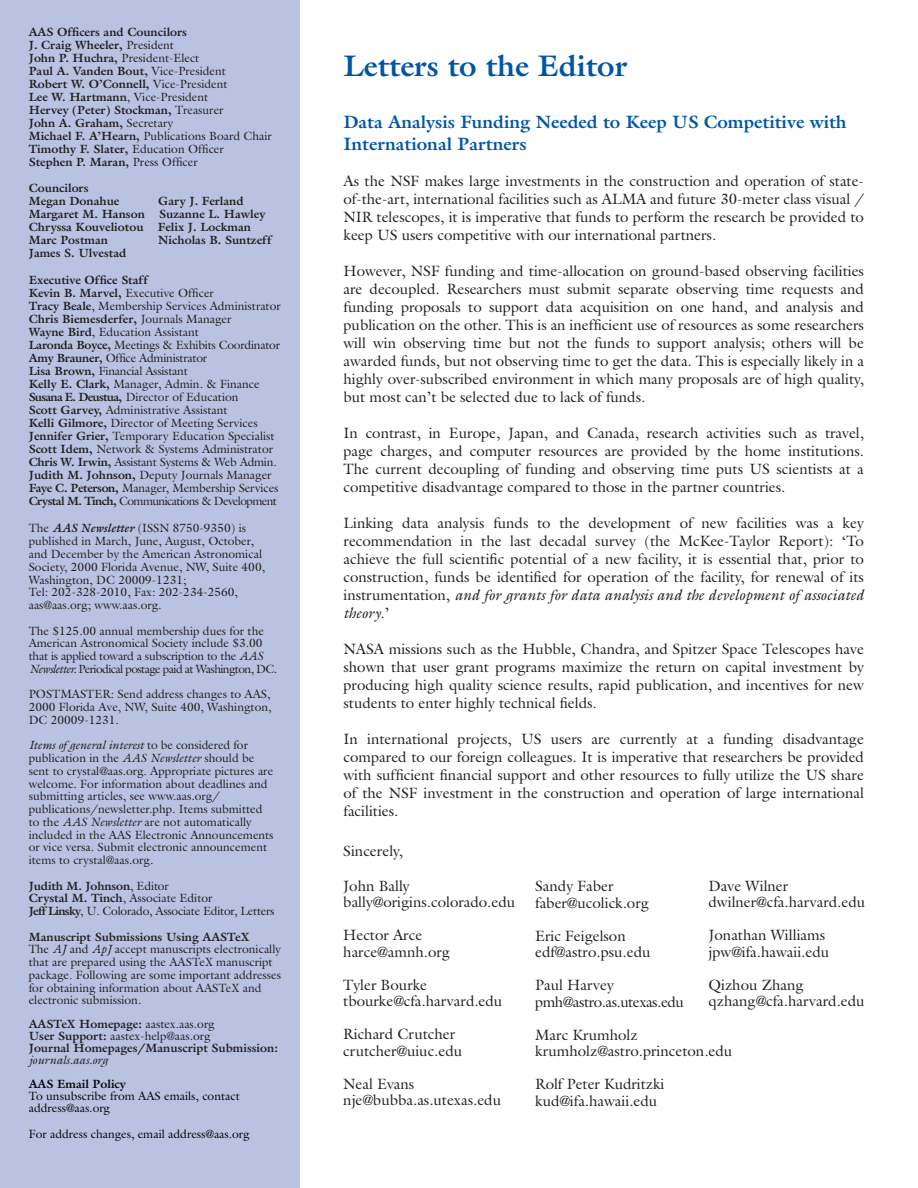
<style>
.page{position:relative;width:918px;height:1188px;background:#fff}
.page>*{position:absolute;margin:0;border:0;box-sizing:border-box;transform-origin:0 0}
.t1{font:700 30px "Galliard Std";color:#0155a5}
.t2{font:700 18px/21.6px "Galliard Std";color:#0155a5}
.t3{font:15px/18px "Galliard Std";color:#231f20}
.t4{font:15px/16.5px "Galliard Std";letter-spacing:-.03em;color:#231f20}
.t5{font:12px/12.8px "Galliard Std";color:#231f20}
.t6{font:700 12px/13px "Galliard Std";color:#231f20}
.t7{font:12px/12.8px "Galliard Std";letter-spacing:-.02em;color:#231f20}
.t8{font:12px/12px "Galliard Std";color:#040503}
.t9{font:italic 12px "Galliard Std";color:#231f20}
.t10{font:700 12px "Galliard Std";color:#040503}
.s1{font-weight:400}
.s2{font-weight:700}
.s3{font-weight:700;font-style:italic}
.s4{font-style:italic}
</style>
<div class="page">
<div style="left:0;top:0;width:300px;height:1188px;background:#b9c2e1"></div>
<p class="t6" style="left:29px;top:25px;width:245px">AAS Officers and Councilors<br>J. Craig Wheeler, <span class="s1">President<br></span>John P. Huchra, <span class="s1">President-Elect<br></span>Paul A. Vanden Bout, <span class="s1">Vice-President<br></span>Robert W. O’Connell, <span class="s1">Vice-President<br></span>Lee W. Hartmann<span class="s1">, Vice-President<br></span>Hervey (Peter) Stockman, <span class="s1">Treasurer<br></span>John A. Graham, <span class="s1">Secretary<br></span>Michael F. A’Hearn, <span class="s1">Publications Board Chair </span>Timothy F. Slater, <span class="s1">Education Officer<br></span>Stephen P. Maran, <span class="s1">Press Officer</span></p>
<p class="t6" style="left:29px;top:181px;width:92px">Councilors<br>Megan Donahue</p>
<p class="t6" style="left:29px;top:194px;width:238px;text-indent:130px">Gary J. Ferland<br>Margaret M. Hanson Suzanne L. Hawley<br>Chryssa Kouveliotou Felix J. Lockman<br>Marc Postman</p>
<p class="t6" style="left:158px;top:234px;width:115px">Nicholas B. Suntzeff</p>
<p class="t6" style="left:29px;top:240px;width:121px;line-height:26.1px">James S. Ulvestad<br>Executive Office Staff</p>
<p class="t5" style="left:29px;top:286px;width:254px"><span class="s2">Kevin B. Marvel,</span> Executive Officer<br><span class="s2">Tracy Beale</span>, Membership Services Administrator <span class="s2">Chris Biemesderfer,</span> Journals Manager<br><span class="s2">Wayne Bird</span>, Education Assistant<br><span class="s2">Laronda Boyce,</span> Meetings &amp; Exhibits Coordinator <span class="s2">Amy Brauner,</span> Office Administrator<br><span class="s2">Lisa Brown,</span> Financial Assistant<br><span class="s2">Kelly E. Clark,</span> Manager, Admin. &amp; Finance <span class="s2">Susana E. Deustua,</span> Director of Education<br><span class="s2">Scott Garvey,</span> Administrative Assistant<br><span class="s2">Kelli Gilmore,</span> Director of Meeting Services <span class="s2">Jennifer Grier,</span> Temporary Education Specialist <span class="s2">Scott Idem,</span> Network &amp; Systems Administrator <span class="s2">Chris W. Irwin,</span> Assistant Systems &amp; Web Admin.<br><span class="s2">Judith M. Johnson,</span> Deputy Journals Manager <span class="s2">Faye C. Peterson,</span> Manager, Membership Services <span class="s2">Crystal M. Tinch,</span> Communications &amp; Development</p>
<p class="t5" style="left:29px;top:521px;width:238px">The <span class="s3">AAS Newsletter</span> (ISSN 8750-9350) is published in March, June, August, October, and December by the American Astronomical Society, 2000 Florida Avenue, NW, Suite 400, Washington, DC 20009-1231;<br>Tel: 202-328-2010, Fax: 202-234-2560, aas@aas.org; www.aas.org.</p>
<p class="t5" style="left:29px;top:624px;width:250px">The $125.00 annual membership dues for the American Astronomical Society include $3.00 that is applied toward a subscription to the <span class="s4">AAS Newsletter.</span> Periodical postage paid at Washington, DC.</p>
<p class="t5" style="left:29px;top:688px;width:244px;text-align:justify">POSTMASTER: Send address changes to AAS, 2000 Florida Ave, NW, Suite 400, Washington, DC 20009-1231.</p>
<p class="t5" style="left:29px;top:739px;width:246px"><span class="s4">Items of general interest</span> to be considered for publication in the <span class="s4">AAS Newsletter</span> should be sent to crystal@aas.org. Appropriate pictures are welcome. For information about deadlines and submitting articles, see www.aas.org/ publications/newsletter.php. Items submitted to the <span class="s4">AAS Newsletter</span> are not automatically included in the AAS Electronic Announcements or vice versa. Submit electronic announcement items to crystal@aas.org.</p>
<p class="t7" style="left:29px;top:879px;width:247px"><span class="s2">Judith M. Johnson</span>, Editor<br><span class="s2">Crystal M. Tinch</span>, Associate Editor<br><span class="s2">Jeff Linsky</span>, U. Colorado, Associate Editor, Letters</p>
<p class="t5" style="left:29px;top:930px;width:254px"><span class="s2">Manuscript Submissions Using AASTeX<br></span>The <span class="s4">AJ</span> and <span class="s4">ApJ</span> accept manuscripts electronically that are prepared using the AASTeX manuscript package. Following are some important addresses for obtaining information about AASTeX and electronic submission.</p>
<p class="t6" style="left:29px;top:1018px;width:251px;line-height:12px">AASTeX Homepage: <span class="s1">aastex.aas.org<br></span>User Support: <span class="s1">aastex-help@aas.org<br></span>Journal Homepages/Manuscript Submission:</p>
<p class="t9" style="left:29px;top:1053px;width:81px">journals.aas.org</p>
<p class="t10" style="left:29px;top:1077px;width:99px">AAS Email Policy</p>
<p class="t8" style="left:29px;top:1090px;width:213px">To unsubscribe from AAS emails, contact address@aas.org</p>
<p class="t8" style="left:29px;top:1127px;width:222px">For address changes, email address@aas.org</p>
<h1 class="t1" style="left:344px;top:46px;width:285px">Letters to the Editor</h1>
<p class="t2" style="left:344px;top:111px;width:505px">Data Analysis Funding Needed to Keep US Competitive with<br>International Partners</p>
<p class="t3" style="left:344px;top:172px;width:522px;text-align:justify">As the NSF makes large investments in the construction and operation of state&shy;of-the-art, international facilities such as ALMA and future 30-meter class visual / NIR telescopes, it is imperative that funds to perform the research be provided to keep US users competitive with our international partners.</p>
<p class="t3" style="left:344px;top:262px;width:522px;text-align:justify">However, NSF funding and time-allocation on ground-based observing facilities are decoupled. Researchers must submit separate observing time requests and funding proposals to support data acquisition on one hand, and analysis and publication on the other. This is an inefficient use of resources as some researchers will win observing time but not the funds to support analysis; others will be awarded funds, but not observing time to get the data. This is especially likely in a highly over-subscribed environment in which many proposals are of high quality, but most can’t be selected due to lack of funds.</p>
<p class="t3" style="left:344px;top:424px;width:522px;text-align:justify">In contrast, in Europe, Japan, and Canada, research activities such as travel, page charges, and computer resources are provided by the home institutions.<br>The current decoupling of funding and observing time puts US scientists at a competitive disadvantage compared to those in the partner countries.</p>
<p class="t3" style="left:344px;top:514px;width:522px;text-align:justify">Linking data analysis funds to the development of new facilities was a key recommendation in the last decadal survey (the McKee-Taylor Report): ‘To achieve the full scientific potential of a new facility, it is essential that, prior to construction, funds be identified for operation of the facility, for renewal of its instrumentation, <span class="s4">and for grants for data analysis and the development of associated theory</span>.’</p>
<p class="t3" style="left:344px;top:640px;width:522px;text-align:justify">NASA missions such as the Hubble, Chandra, and Spitzer Space Telescopes have shown that user grant programs maximize the return on capital investment by producing high quality science results, rapid publication, and incentives for new students to enter highly technical fields.</p>
<p class="t3" style="left:344px;top:730px;width:522px;text-align:justify">In international projects, US users are currently at a funding disadvantage compared to our foreign colleagues. It is imperative that researchers be provided with sufficient financial support and other resources to fully utilize the US share of the NSF investment in the construction and operation of large international facilities.</p>
<p class="t3" style="left:343px;top:842px;width:61px">Sincerely,</p>
<p class="t3" style="left:343px;top:877px;width:173px;line-height:16.5px">John Bally bally@origins.colorado.edu</p>
<p class="t3" style="left:343px;top:927px;width:108px;line-height:16.5px">Hector Arce harce@amnh.org</p>
<p class="t3" style="left:343px;top:976px;width:161px;line-height:16.5px">Tyler Bourke tbourke@cfa.harvard.edu</p>
<p class="t3" style="left:343px;top:1026px;width:120px;line-height:16.5px">Richard Crutcher crutcher@uiuc.edu</p>
<p class="t3" style="left:343px;top:1075px;width:159px;line-height:16.5px">Neal Evans nje@bubba.as.utexas.edu</p>
<p class="t3" style="left:709px;top:877px;width:158px;line-height:16.5px">Dave Wilner dwilner@cfa.harvard.edu</p>
<p class="t3" style="left:709px;top:927px;width:122px;line-height:16.5px">Jonathan Williams jpw@ifa.hawaii.edu</p>
<p class="t3" style="left:709px;top:976px;width:158px;line-height:16.5px">Qizhou Zhang qzhang@cfa.harvard.edu</p>
<p class="t3" style="left:535px;top:878px;width:115px;line-height:16.5px">Sandy Faber faber@ucolick.org</p>
<p class="t3" style="left:535px;top:927px;width:117px;line-height:16.5px">Eric Feigelson edf@astro.psu.edu</p>
<p class="t4" style="left:535px;top:977px;width:150px">Paul Harvey pmh@astro.as.utexas.edu</p>
<p class="t3" style="left:535px;top:1026px;width:199px;line-height:16.5px">Marc Krumholz krumholz@astro.princeton.edu</p>
<p class="t3" style="left:535px;top:1076px;width:131px;line-height:16.5px">Rolf Peter Kudritzki kud@ifa.hawaii.edu</p>
</div>
